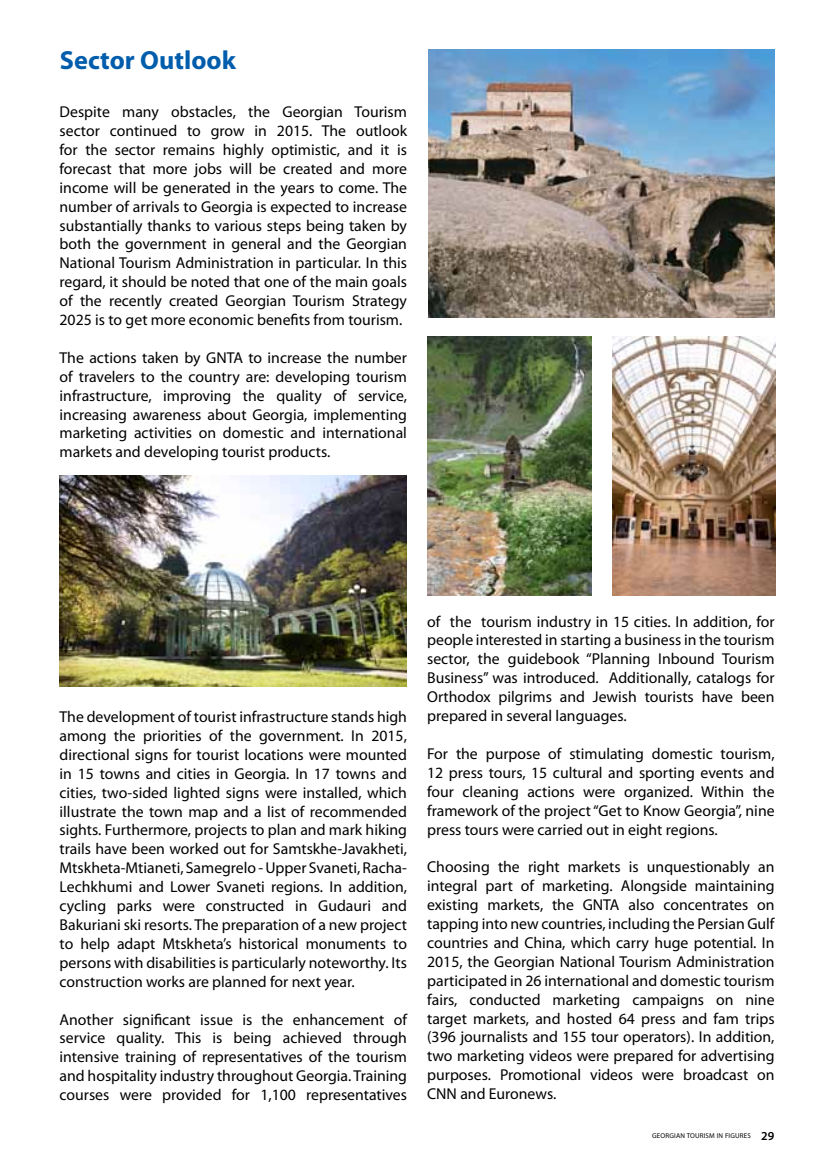
<style>
.page{position:relative;width:824px;height:1166px;background:#fff}
.page>*{position:absolute;margin:0;border:0;box-sizing:border-box;transform-origin:0 0}
.t1{font:700 26.25px "Myriad Pro";color:#005dac}
.t2{font:15.75px/18.9px "Myriad Pro";color:#000;text-align:justify}
.t3{font:7px "Myriad Pro";letter-spacing:.025em;color:#000}
.s1{font-weight:600;font-size:12.25px}
</style>
<div class="page">
<img style="left:428px;top:50px;width:346px;height:268px">
<img style="left:60px;top:476px;width:346px;height:211px">
<img style="left:427px;top:336px;width:164px;height:259px">
<img style="left:612px;top:336px;width:163px;height:259px">
<h1 class="t1" style="left:60px;top:43px;width:178px">Sector Outlook</h1>
<p class="t2" style="left:60px;top:102px;width:349px">Despite many obstacles, the Georgian Tourism sector continued to grow in 2015. The outlook for the sector remains highly optimistic, and it is forecast that more jobs will be created and more income will be generated in the years to come. The number of arrivals to Georgia is expected to increase substantially thanks to various steps being taken by both the government in general and the Georgian National Tourism Administration in particular. In this regard, it should be noted that one of the main goals of the recently created Georgian Tourism Strategy 2025 is to get more economic benefits from tourism.</p>
<p class="t2" style="left:60px;top:348px;width:349px">The actions taken by GNTA to increase the number of travelers to the country are: developing tourism infrastructure, improving the quality of service, increasing awareness about Georgia, implementing marketing activities on domestic and international markets and developing tourist products.</p>
<p class="t2" style="left:60px;top:707px;width:349px">The development of tourist infrastructure stands high among the priorities of the government. In 2015, directional signs for tourist locations were mounted in 15 towns and cities in Georgia. In 17 towns and cities, two-sided lighted signs were installed, which illustrate the town map and a list of recommended sights. Furthermore, projects to plan and mark hiking trails have been worked out for Samtskhe-Javakheti, Mtskheta-Mtianeti, Samegrelo - Upper Svaneti, Racha-Lechkhumi and Lower Svaneti regions. In addition, cycling parks were constructed in Gudauri and Bakuriani ski resorts. The preparation of a new project to help adapt Mtskheta’s historical monuments to persons with disabilities is particularly noteworthy. Its construction works are planned for next year.</p>
<p class="t2" style="left:60px;top:1009px;width:349px">Another significant issue is the enhancement of service quality. This is being achieved through intensive training of representatives of the tourism and hospitality industry throughout Georgia. Training courses were provided for 1,100 representatives</p>
<p class="t2" style="left:427px;top:611px;width:349px">of the tourism industry in 15 cities. In addition, for people interested in starting a business in the tourism sector, the guidebook “Planning Inbound Tourism Business” was introduced. Additionally, catalogs for Orthodox pilgrims and Jewish tourists have been prepared in several languages.</p>
<p class="t2" style="left:427px;top:744px;width:349px">For the purpose of stimulating domestic tourism, 12 press tours, 15 cultural and sporting events and four cleaning actions were organized. Within the framework of the project “Get to Know Georgia”, nine press tours were carried out in eight regions.</p>
<p class="t2" style="left:427px;top:857px;width:349px">Choosing the right markets is unquestionably an integral part of marketing. Alongside maintaining existing markets, the GNTA also concentrates on tapping into new countries, including the Persian Gulf countries and China, which carry huge potential. In 2015, the Georgian National Tourism Administration participated in 26 international and domestic tourism fairs, conducted marketing campaigns on nine target markets, and hosted 64 press and fam trips (396 journalists and 155 tour operators). In addition, two marketing videos were prepared for advertising purposes. Promotional videos were broadcast on CNN and Euronews.</p>
<p class="t3" style="left:652px;top:1131px;width:124px">GEORGIAN TOURISM IN FIGURES <span class="s1">29</span></p>
</div>
